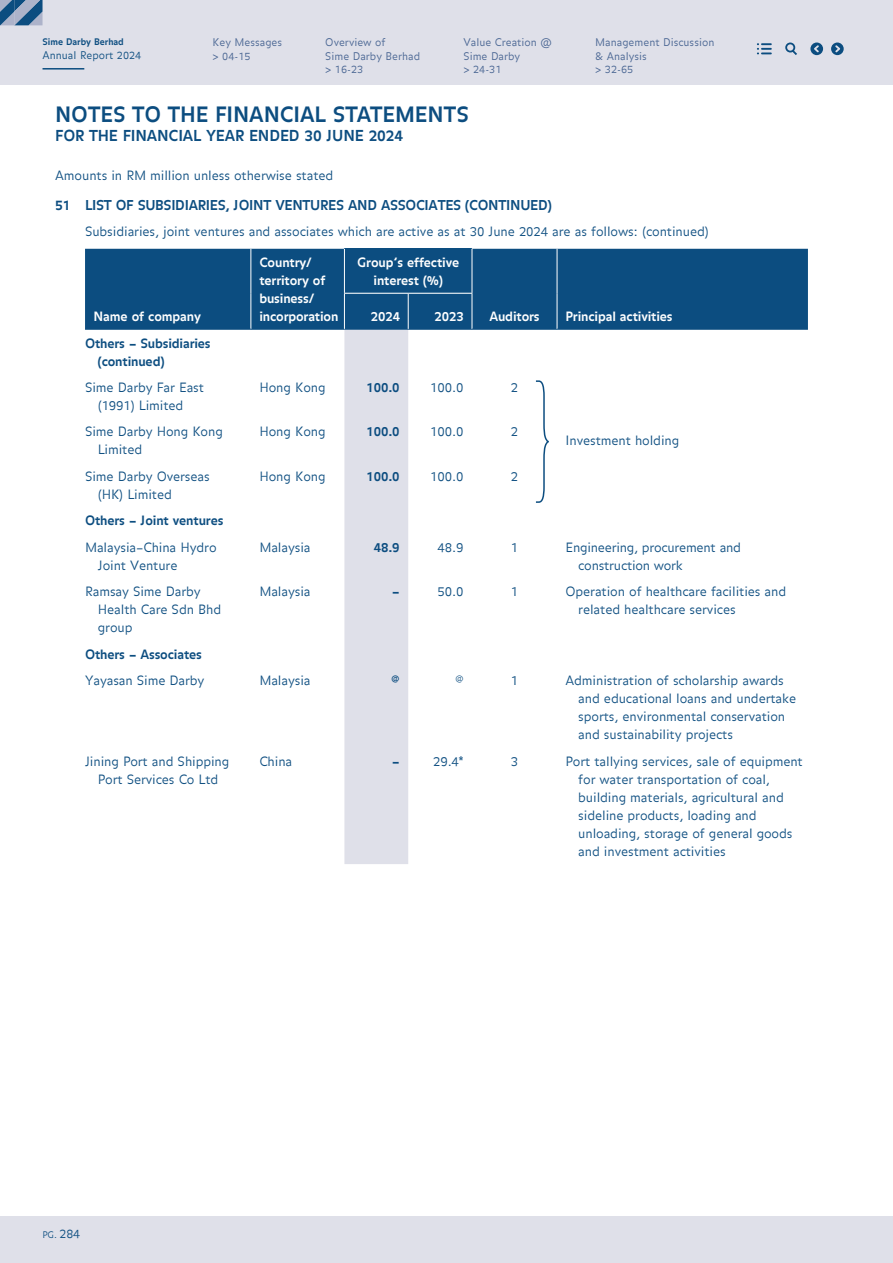
<style>
.page{position:relative;width:893px;height:1263px;background:#fff}
.page>*{position:absolute;margin:0;border:0;box-sizing:border-box;transform-origin:0 0}
.t1{font:700 21px "Balance";color:#0c4d80}
.t2{font:700 15px "Balance";letter-spacing:-.01em;color:#0c4d80}
.t3{font:700 13.5px "Balance";letter-spacing:-.02em;color:#0c4d80}
.t4{font:300 12.75px/18px "Balance";letter-spacing:-.01em;color:#0c4d80}
.t5{font:700 12.75px/18px "Balance";letter-spacing:-.01em;color:#fff}
.t6{font:700 12.75px/18px "Balance";letter-spacing:-.01em;color:#0c4d80}
.t7{font:300 10.5px/13.5px "Balance";color:#466391}
.t8{font:300 10.5px "Balance";color:#0c4d80}
.t9{font:700 9px "Balance";color:#0c4d80}
.t10{font:300 9px "Balance";color:#0c4d80}
.t11{font:700 7.5px "Balance";color:#0c4d80}
.t12{font:300 7.5px "Balance";color:#0c4d80}
.s1{font-size:12px}
</style>
<div class="page">
<div style="left:85px;top:249px;width:723px;height:80px;background:#0c4d80"></div>
<div style="left:344px;top:249px;width:128px;height:44px;background:#0c4d80"></div>
<svg style="left:344px;top:330px;width:64px;height:534px"></svg>
<hr style="left:344px;top:329px;width:64px;height:1px;background:#0c4d80">
<hr style="left:408px;top:329px;width:64px;height:1px;background:#0c4d80">
<hr style="left:251px;top:329px;width:93px;height:1px;background:#0c4d80">
<hr style="left:344px;top:249px;width:1px;height:44px;background:#fff">
<hr style="left:344px;top:293px;width:64px;height:1px;background:#fff">
<hr style="left:344px;top:294px;width:1px;height:35px;background:#fff">
<hr style="left:408px;top:293px;width:64px;height:1px;background:#fff">
<hr style="left:408px;top:294px;width:1px;height:35px;background:#fff">
<hr style="left:250px;top:249px;width:1px;height:44px;background:#fff">
<hr style="left:250px;top:293px;width:1px;height:36px;background:#fff">
<hr style="left:85px;top:329px;width:166px;height:1px;background:#0c4d80">
<hr style="left:472px;top:249px;width:1px;height:44px;background:#fff">
<hr style="left:472px;top:294px;width:1px;height:35px;background:#fff">
<hr style="left:472px;top:329px;width:85px;height:1px;background:#0c4d80">
<hr style="left:557px;top:249px;width:1px;height:44px;background:#fff">
<hr style="left:557px;top:293px;width:1px;height:36px;background:#fff">
<hr style="left:557px;top:329px;width:251px;height:1px;background:#0c4d80">
<svg style="left:535px;top:380px;width:14px;height:123px"></svg>
<div style="left:0;top:0;width:893px;height:85px;background:#dfe0e9"></div>
<svg style="left:0;top:0;width:43px;height:25px"></svg>
<div style="left:0;top:1216px;width:893px;height:47px;background:#dfe0e9"></div>
<hr style="left:43px;top:68px;width:41px;height:2px;background:#0c4d80">
<svg style="left:785px;top:43px;width:12px;height:12px"></svg>
<svg style="left:831px;top:43px;width:13px;height:12px"></svg>
<svg style="left:810px;top:43px;width:13px;height:12px"></svg>
<svg style="left:757px;top:43px;width:15px;height:11px"></svg>
<p class="t9" style="left:43px;top:36px;width:83px">Sime Darby Berhad</p>
<p class="t8" style="left:43px;top:49px;width:100px">Annual Report 2024</p>
<p class="t7" style="left:325px;top:36px;width:96px">Overview of<br>Sime Darby Berhad &gt; 16-23</p>
<p class="t7" style="left:213px;top:36px;width:71px">Key Messages &gt; 04-15</p>
<p class="t7" style="left:463px;top:36px;width:90px">Value Creation @<br>Sime Darby<br>&gt; 24-31</p>
<p class="t7" style="left:595px;top:36px;width:121px">Management Discussion &amp; Analysis<br>&gt; 32-65</p>
<h1 class="t1" style="left:55px;top:102px;width:30px">Notes</h1>
<h1 class="t1" style="left:132px;top:102px;width:50px">to the</h1>
<h1 class="t1" style="left:215px;top:102px;width:14px">financial</h1>
<h1 class="t1" style="left:333px;top:102px;width:15px">statements</h1>
<p class="t2" style="left:55px;top:127px;width:349px">FOR THE FINANCIAL YEAR ENDED 30 JUNE 2024</p>
<p class="t4" style="left:55px;top:167px;width:280px">Amounts in RM million unless otherwise stated</p>
<p class="t3" style="left:55px;top:197px;width:498px">51 LIST OF SUBSIDIARIES, JOINT VENTURES AND ASSOCIATES (CONTINUED)</p>
<p class="t4" style="left:85px;top:224px;width:625px">Subsidiaries, joint ventures and associates which are active as at 30 June 2024 are as follows: (continued)</p>
<p class="t5" style="left:94px;top:308px;width:109px">Name of company</p>
<p class="t5" style="left:259px;top:254px;width:81px">Country/ territory of business/ incorporation</p>
<p class="t5" style="left:357px;top:254px;width:104px;text-align:center">Group’s effective interest (%)</p>
<p class="t5" style="left:371px;top:308px;width:31px">2024</p>
<p class="t5" style="left:435px;top:308px;width:31px">2023</p>
<p class="t5" style="left:489px;top:308px;width:52px">Auditors</p>
<p class="t5" style="left:566px;top:308px;width:109px">Principal activities</p>
<p class="t6" style="left:98px;top:335px;width:114px;text-indent:-13px">Others – Subsidiaries (continued)</p>
<p class="t4" style="left:98px;top:379px;width:108px;text-indent:-13px">Sime Darby Far East (1991) Limited</p>
<p class="t4" style="left:259px;top:379px;width:68px">Hong Kong</p>
<p class="t6" style="left:366px;top:379px;width:35px">100.0</p>
<p class="t4" style="left:430px;top:379px;width:35px">100.0</p>
<p class="t4" style="left:511px;top:379px;width:9px">2</p>
<p class="t4" style="left:98px;top:424px;width:127px;text-indent:-13px">Sime Darby Hong Kong<br>Limited</p>
<p class="t4" style="left:259px;top:424px;width:68px">Hong Kong</p>
<p class="t6" style="left:366px;top:424px;width:35px">100.0</p>
<p class="t4" style="left:430px;top:424px;width:35px">100.0</p>
<p class="t4" style="left:511px;top:424px;width:9px">2</p>
<p class="t4" style="left:98px;top:468px;width:114px;text-indent:-13px">Sime Darby Overseas (HK) Limited</p>
<p class="t4" style="left:259px;top:468px;width:68px">Hong Kong</p>
<p class="t6" style="left:366px;top:468px;width:35px">100.0</p>
<p class="t4" style="left:430px;top:468px;width:35px">100.0</p>
<p class="t4" style="left:511px;top:468px;width:9px">2</p>
<p class="t6" style="left:85px;top:512px;width:140px">Others – Joint ventures</p>
<p class="t4" style="left:98px;top:539px;width:120px;text-indent:-13px">Malaysia–China Hydro<br>Joint Venture</p>
<p class="t4" style="left:259px;top:539px;width:53px">Malaysia</p>
<p class="t6" style="left:374px;top:539px;width:27px">48.9</p>
<p class="t4" style="left:438px;top:539px;width:27px">48.9</p>
<p class="t4" style="left:511px;top:539px;width:9px">1</p>
<p class="t4" style="left:578px;top:539px;width:164px;text-indent:-13px">Engineering, procurement and construction work</p>
<p class="t4" style="left:98px;top:583px;width:125px;text-indent:-13px">Ramsay Sime Darby<br>Health Care Sdn Bhd group</p>
<p class="t4" style="left:259px;top:583px;width:53px">Malaysia</p>
<p class="t6" style="left:392px;top:583px;width:9px">–</p>
<p class="t4" style="left:438px;top:583px;width:27px">50.0</p>
<p class="t4" style="left:511px;top:583px;width:9px">1</p>
<p class="t4" style="left:578px;top:583px;width:209px;text-indent:-13px">Operation of healthcare facilities and related healthcare services</p>
<p class="t6" style="left:85px;top:646px;width:118px">Others – Associates</p>
<p class="t4" style="left:85px;top:672px;width:121px">Yayasan Sime Darby</p>
<p class="t4" style="left:259px;top:672px;width:53px">Malaysia</p>
<p class="t11" style="left:392px;top:674px;width:10px">@</p>
<p class="t12" style="left:455px;top:674px;width:10px">@</p>
<p class="t4" style="left:511px;top:672px;width:9px">1</p>
<p class="t4" style="left:578px;top:672px;width:219px;text-indent:-13px">Administration of scholarship awards and educational loans and undertake sports, environmental conservation and sustainability projects</p>
<p class="t4" style="left:85px;top:753px;width:146px;text-align:center">Jining Port and Shipping<br>Port Services Co Ltd</p>
<p class="t4" style="left:259px;top:753px;width:34px">China</p>
<p class="t6" style="left:392px;top:753px;width:9px">–</p>
<p class="t4" style="left:433px;top:753px;width:32px">29.4*</p>
<p class="t4" style="left:511px;top:753px;width:9px">3</p>
<p class="t4" style="left:578px;top:753px;width:226px;text-indent:-13px">Port tallying services, sale of equipment for water transportation of coal, building materials, agricultural and sideline products, loading and unloading, storage of general goods and investment activities</p>
<p class="t4" style="left:566px;top:433px;width:115px">Investment holding</p>
<p class="t10" style="left:43px;top:1229px;width:39px">PG. <span class="s1">284</span></p>
</div>
